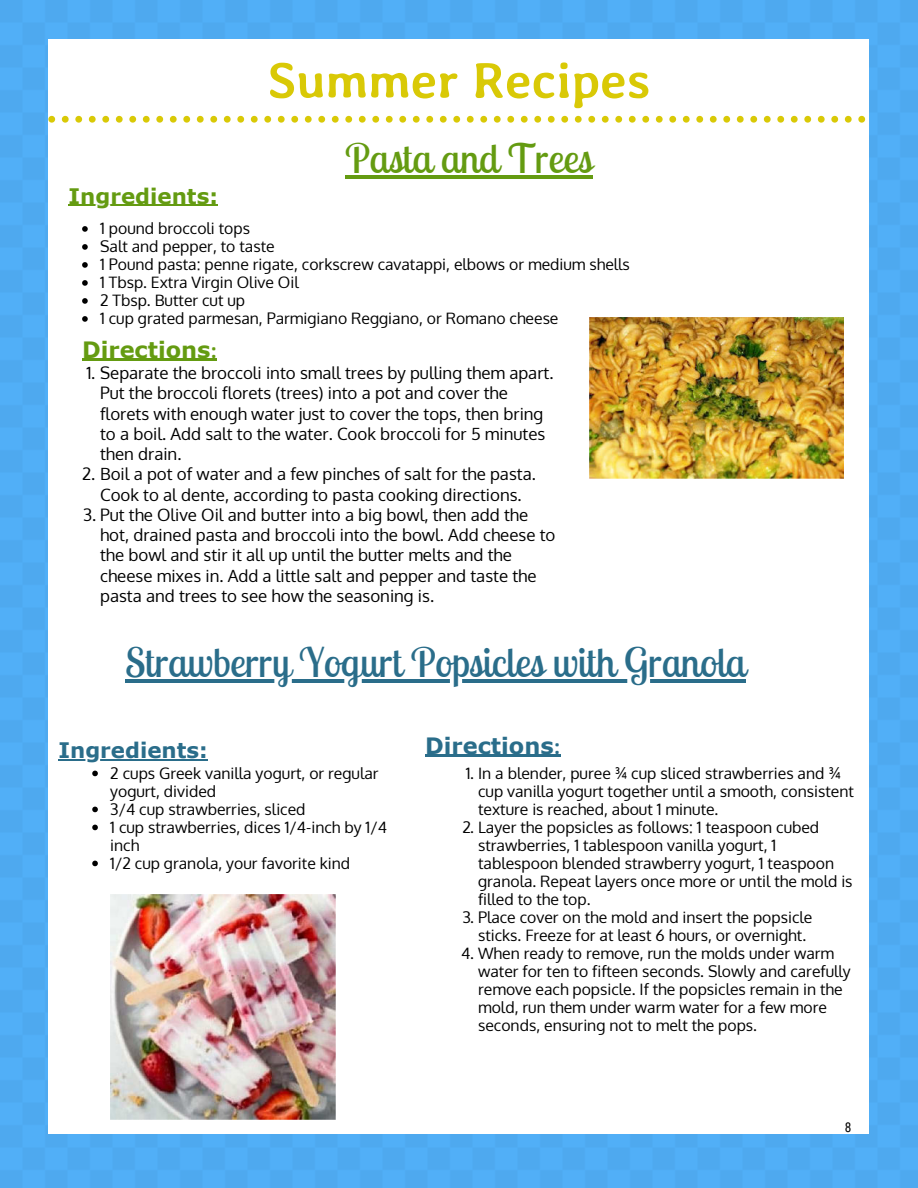
<style>
.page{position:relative;width:918px;height:1188px;background:#4facf3}
.page>*{position:absolute;margin:0;border:0;box-sizing:border-box;transform-origin:0 0}
.t1{font:700 50.7px "Averia Libre";color:#d9c906}
.t2{font:40.5px "Lobster Two";color:#2a6d8a}
.t3{font:40.5px "Lobster Two";color:#649b11}
.t4{font:700 22.5px "Verdana";color:#649b11}
.t5{font:700 22.5px "Verdana";color:#2a6d8a}
.t6{font:700 21.3px "Verdana";color:#649b11}
.t7{font:700 21.3px "Verdana";color:#2a6d8a}
.t8{font:16.8px/20.2px "Oxygen";color:#000}
.t9{font:15.75px/18px "Oxygen";color:#000}
.t10{font:13.5px "Roboto Condensed";color:#000}
.s1{font-family:"Averia Libre"}
</style>
<div class="page">
<div style="left:48px;top:39px;width:821px;height:1095px;background:#fff"></div>
<svg style="left:48px;top:116px;width:7px;height:7px"></svg>
<svg style="left:62px;top:116px;width:7px;height:7px"></svg>
<svg style="left:75px;top:116px;width:7px;height:7px"></svg>
<svg style="left:89px;top:116px;width:7px;height:7px"></svg>
<svg style="left:102px;top:116px;width:7px;height:7px"></svg>
<svg style="left:116px;top:116px;width:7px;height:7px"></svg>
<svg style="left:129px;top:116px;width:7px;height:7px"></svg>
<svg style="left:143px;top:116px;width:7px;height:7px"></svg>
<svg style="left:156px;top:116px;width:7px;height:7px"></svg>
<svg style="left:170px;top:116px;width:7px;height:7px"></svg>
<svg style="left:183px;top:116px;width:7px;height:7px"></svg>
<svg style="left:197px;top:116px;width:7px;height:7px"></svg>
<svg style="left:210px;top:116px;width:7px;height:7px"></svg>
<svg style="left:224px;top:116px;width:7px;height:7px"></svg>
<svg style="left:237px;top:116px;width:7px;height:7px"></svg>
<svg style="left:251px;top:116px;width:7px;height:7px"></svg>
<svg style="left:264px;top:116px;width:7px;height:7px"></svg>
<svg style="left:278px;top:116px;width:7px;height:7px"></svg>
<svg style="left:291px;top:116px;width:7px;height:7px"></svg>
<svg style="left:305px;top:116px;width:7px;height:7px"></svg>
<svg style="left:318px;top:116px;width:7px;height:7px"></svg>
<svg style="left:332px;top:116px;width:7px;height:7px"></svg>
<svg style="left:345px;top:116px;width:7px;height:7px"></svg>
<svg style="left:359px;top:116px;width:7px;height:7px"></svg>
<svg style="left:372px;top:116px;width:7px;height:7px"></svg>
<svg style="left:386px;top:116px;width:7px;height:7px"></svg>
<svg style="left:399px;top:116px;width:7px;height:7px"></svg>
<svg style="left:413px;top:116px;width:7px;height:7px"></svg>
<svg style="left:426px;top:116px;width:7px;height:7px"></svg>
<svg style="left:440px;top:116px;width:7px;height:7px"></svg>
<svg style="left:453px;top:116px;width:7px;height:7px"></svg>
<svg style="left:467px;top:116px;width:7px;height:7px"></svg>
<svg style="left:480px;top:116px;width:7px;height:7px"></svg>
<svg style="left:494px;top:116px;width:7px;height:7px"></svg>
<svg style="left:507px;top:116px;width:7px;height:7px"></svg>
<svg style="left:521px;top:116px;width:7px;height:7px"></svg>
<svg style="left:534px;top:116px;width:7px;height:7px"></svg>
<svg style="left:548px;top:116px;width:7px;height:7px"></svg>
<svg style="left:561px;top:116px;width:7px;height:7px"></svg>
<svg style="left:575px;top:116px;width:7px;height:7px"></svg>
<svg style="left:588px;top:116px;width:7px;height:7px"></svg>
<svg style="left:602px;top:116px;width:7px;height:7px"></svg>
<svg style="left:615px;top:116px;width:7px;height:7px"></svg>
<svg style="left:629px;top:116px;width:7px;height:7px"></svg>
<svg style="left:642px;top:116px;width:7px;height:7px"></svg>
<svg style="left:656px;top:116px;width:7px;height:7px"></svg>
<svg style="left:669px;top:116px;width:7px;height:7px"></svg>
<svg style="left:683px;top:116px;width:7px;height:7px"></svg>
<svg style="left:696px;top:116px;width:7px;height:7px"></svg>
<svg style="left:710px;top:116px;width:7px;height:7px"></svg>
<svg style="left:723px;top:116px;width:7px;height:7px"></svg>
<svg style="left:737px;top:116px;width:7px;height:7px"></svg>
<svg style="left:750px;top:116px;width:7px;height:7px"></svg>
<svg style="left:764px;top:116px;width:7px;height:7px"></svg>
<svg style="left:777px;top:116px;width:7px;height:7px"></svg>
<svg style="left:791px;top:116px;width:7px;height:7px"></svg>
<svg style="left:804px;top:116px;width:7px;height:7px"></svg>
<svg style="left:818px;top:116px;width:7px;height:7px"></svg>
<svg style="left:831px;top:116px;width:7px;height:7px"></svg>
<svg style="left:845px;top:116px;width:7px;height:7px"></svg>
<svg style="left:858px;top:116px;width:7px;height:7px"></svg>
<hr style="left:69px;top:205px;width:149px;height:1px;background:#649b11">
<svg style="left:92px;top:771px;width:6px;height:5px"></svg>
<svg style="left:92px;top:807px;width:6px;height:5px"></svg>
<svg style="left:92px;top:825px;width:6px;height:5px"></svg>
<svg style="left:92px;top:861px;width:6px;height:5px"></svg>
<hr style="left:345px;top:175px;width:247px;height:4px;background:#649b11">
<hr style="left:82px;top:359px;width:129px;height:2px;background:#649b11">
<svg style="left:211px;top:359px;width:6px;height:2px"></svg>
<svg style="left:82px;top:226px;width:6px;height:6px"></svg>
<svg style="left:82px;top:244px;width:6px;height:6px"></svg>
<svg style="left:82px;top:262px;width:6px;height:6px"></svg>
<svg style="left:82px;top:280px;width:6px;height:6px"></svg>
<svg style="left:82px;top:298px;width:6px;height:6px"></svg>
<svg style="left:82px;top:316px;width:6px;height:6px"></svg>
<hr style="left:125px;top:679px;width:621px;height:4px;background:#2a6d8a">
<hr style="left:59px;top:759px;width:149px;height:1px;background:#2a6d8a">
<hr style="left:425px;top:755px;width:129px;height:2px;background:#2a6d8a">
<svg style="left:554px;top:755px;width:6px;height:2px"></svg>
<img style="left:590px;top:317px;width:254px;height:161px">
<img style="left:110px;top:894px;width:225px;height:225px">
<h1 class="t1" style="left:267px;top:50px;width:385px">Summer Recipes</h1>
<h3 class="t6" style="left:69px;top:181px;width:151px">Ingredients:</h3>
<h2 class="t3" style="left:345px;top:133px;width:249px">Pasta and Trees</h2>
<p class="t9" style="left:100px;top:219px;width:531px">1 pound broccoli tops<br>Salt and pepper, to taste<br>1 Pound pasta: penne rigate, corkscrew cavatappi, elbows or medium shells 1 Tbsp. Extra Virgin Olive Oil<br>2 Tbsp. Butter cut up<br>1 cup grated parmesan, Parmigiano Reggiano, or Romano cheese</p>
<h3 class="t4" style="left:82px;top:334px;width:137px">Directions<span class="s1">:</span></h3>
<p class="t8" style="left:100px;top:363px;width:455px;text-indent:-14px">1. Separate the broccoli into small trees by pulling them apart.<br>Put the broccoli florets (trees) into a pot and cover the florets with enough water just to cover the tops, then bring to a boil. Add salt to the water. Cook broccoli for 5 minutes then drain.</p>
<p class="t8" style="left:82px;top:464px;width:455px;text-align:center">2. Boil a pot of water and a few pinches of salt for the pasta.<br>Cook to al dente, according to pasta cooking directions.</p>
<p class="t8" style="left:100px;top:505px;width:457px;text-indent:-17px">3. Put the Olive Oil and butter into a big bowl, then add the hot, drained pasta and broccoli into the bowl. Add cheese to the bowl and stir it all up until the butter melts and the cheese mixes in. Add a little salt and pepper and taste the pasta and trees to see how the seasoning is.</p>
<h2 class="t2" style="left:125px;top:637px;width:622px">Strawberry Yogurt Popsicles with Granola</h2>
<h3 class="t7" style="left:58px;top:735px;width:151px">Ingredients:</h3>
<h3 class="t5" style="left:425px;top:730px;width:137px">Directions<span class="s1">:</span></h3>
<p class="t9" style="left:110px;top:764px;width:278px">2 cups Greek vanilla yogurt, or regular yogurt, divided<br>3/4 cup strawberries, sliced<br>1 cup strawberries, dices 1/4-inch by 1/4 inch<br>1/2 cup granola, your favorite kind</p>
<p class="t9" style="left:478px;top:764px;width:377px;text-indent:-12px">1. In a blender, puree ¾ cup sliced strawberries and ¾ cup vanilla yogurt together until a smooth, consistent texture is reached, about 1 minute.</p>
<p class="t9" style="left:478px;top:818px;width:376px;text-indent:-16px">2. Layer the popsicles as follows: 1 teaspoon cubed strawberries, 1 tablespoon vanilla yogurt, 1 tablespoon blended strawberry yogurt, 1 teaspoon granola. Repeat layers once more or until the mold is filled to the top.</p>
<p class="t9" style="left:478px;top:908px;width:336px;text-indent:-16px">3. Place cover on the mold and insert the popsicle sticks. Freeze for at least 6 hours, or overnight.</p>
<p class="t9" style="left:478px;top:944px;width:374px;text-indent:-17px">4. When ready to remove, run the molds under warm water for ten to fifteen seconds. Slowly and carefully remove each popsicle. If the popsicles remain in the mold, run them under warm water for a few more seconds, ensuring not to melt the pops.</p>
<p class="t10" style="left:845px;top:1117px;width:8px">8</p>
</div>
